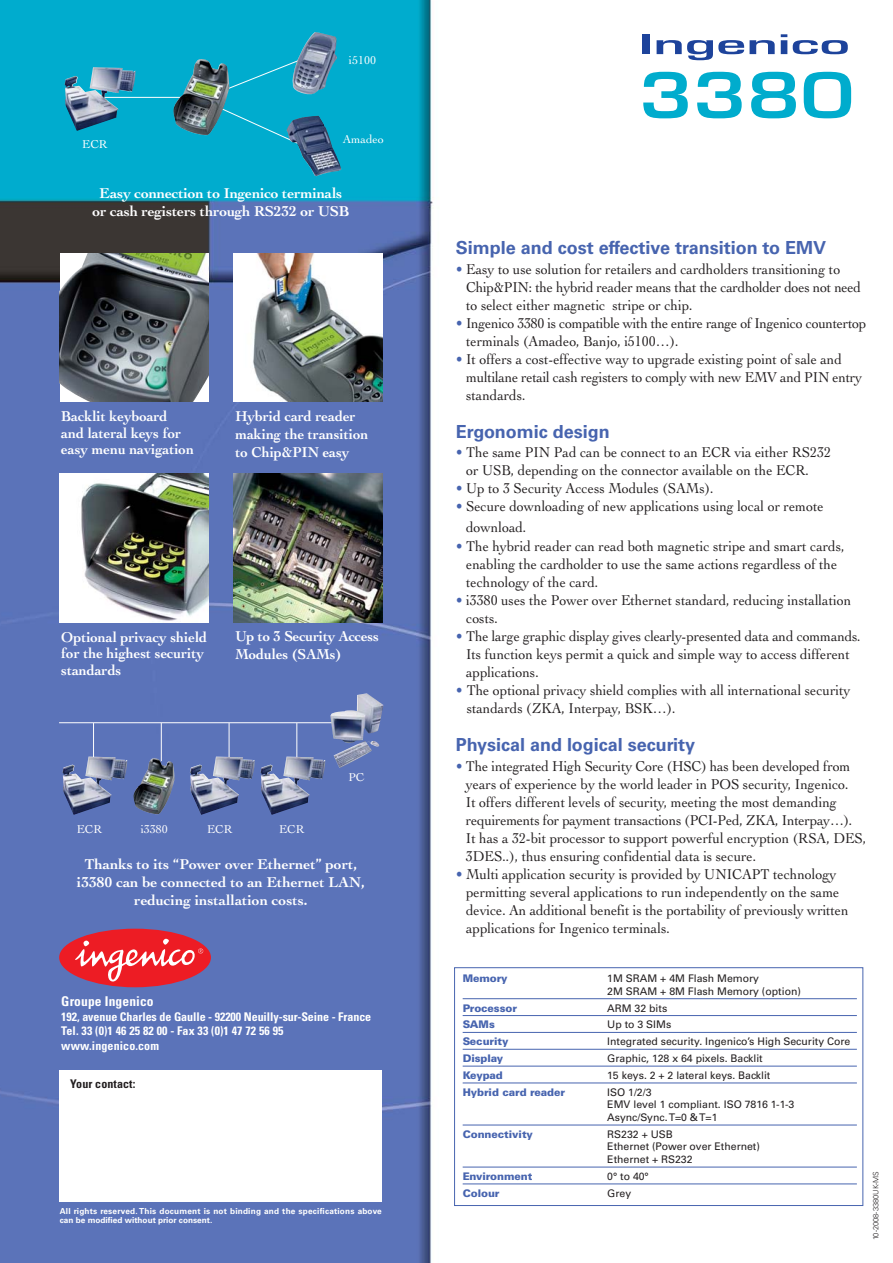
<style>
.page{position:relative;width:893px;height:1263px;background:#fff}
.page>*{position:absolute;margin:0;border:0;box-sizing:border-box;transform-origin:0 0}
.t1{font:600 61.2px "Eurostile";color:#00accd;scale:1.25 1}
.t2{font:600 26.4px "Eurostile";color:#1d439b;scale:2 1}
.t3{font:700 18px "Univers";color:#4764af}
.t4{font:15px/18px "Cochin";color:#231f20;scale:.93 1}
.t5{font:700 15px/16.5px "Cochin";color:#fff;scale:.95 1}
.t6{font:700 15px/18px "Cochin";color:#fff;text-align:center}
.t7{font:15px/18px "Cochin";letter-spacing:-.02em;color:#231f20;scale:.93 1}
.t8{font:700 condensed 13.5px "Univers";letter-spacing:.01em;color:#fff}
.t9{font:700 condensed 12px/14.4px "Univers";letter-spacing:-.005em;color:#fff}
.t10{font:12px "Cochin";color:#fff}
.t11{font:700 condensed 12px "Univers";letter-spacing:.01em;color:#231f20}
.t12{font:10.5px/12.6px "Univers";color:#231f20}
.t13{font:900 10.5px "Univers";letter-spacing:-.005em;color:#4764af}
.t14{font:700 8.25px/9.9px "Univers";letter-spacing:.02em;color:#fff}
.t15{font:300 7.5px "Univers";color:#231f20}
.s1{color:#4764af}
</style>
<div class="page">
<img style="left:0;top:0;width:864px;height:1263px">
<div style="left:454px;top:967px;width:409px;height:239px;border:1px solid #4764af"></div>
<hr style="left:463px;top:998px;width:394px;height:1px;background:#4764af">
<hr style="left:463px;top:1015px;width:394px;height:1px;background:#4764af">
<hr style="left:463px;top:1032px;width:394px;height:1px;background:#4764af">
<hr style="left:463px;top:1049px;width:394px;height:1px;background:#4764af">
<hr style="left:463px;top:1066px;width:394px;height:1px;background:#4764af">
<hr style="left:463px;top:1083px;width:394px;height:1px;background:#4764af">
<hr style="left:463px;top:1125px;width:394px;height:1px;background:#4764af">
<hr style="left:463px;top:1167px;width:394px;height:1px;background:#4764af">
<hr style="left:463px;top:1184px;width:394px;height:1px;background:#4764af">
<div style="left:60px;top:1070px;width:322px;height:132px;background:#fff"></div>
<img style="left:60px;top:253px;width:149px;height:149px">
<img style="left:234px;top:253px;width:149px;height:149px">
<img style="left:60px;top:473px;width:149px;height:149px">
<img style="left:234px;top:473px;width:149px;height:149px">
<hr style="left:59px;top:722px;width:277px;height:1px;background:#fff">
<div style="left:220px;top:58px;width:72px;height:34px;background:#00acce"></div>
<div style="left:220px;top:108px;width:84px;height:39px;background:#00acce"></div>
<img style="left:292px;top:32px;width:46px;height:63px">
<img style="left:287px;top:116px;width:54px;height:60px">
<hr style="left:93px;top:723px;width:1px;height:38px;background:#fff">
<hr style="left:161px;top:723px;width:1px;height:38px;background:#fff">
<hr style="left:229px;top:723px;width:1px;height:38px;background:#fff">
<hr style="left:296px;top:723px;width:1px;height:38px;background:#fff">
<img style="left:62px;top:757px;width:65px;height:58px">
<img style="left:190px;top:757px;width:65px;height:58px">
<img style="left:260px;top:757px;width:65px;height:58px">
<img style="left:330px;top:693px;width:53px;height:75px">
<hr style="left:95px;top:97px;width:118px;height:1px;background:#fff">
<img style="left:65px;top:67px;width:71px;height:64px">
<img style="left:173px;top:59px;width:56px;height:76px">
<img style="left:133px;top:758px;width:42px;height:56px">
<div style="left:59px;top:929px;width:152px;height:58px;background:#ed1c24;border-radius:50%"></div>
<svg style="left:73px;top:939px;width:130px;height:43px"></svg>
<p class="t10" style="left:82px;top:139px;width:27px">ECR</p>
<p class="t10" style="left:349px;top:56px;width:29px">i5100</p>
<p class="t10" style="left:343px;top:135px;width:43px">Amadeo</p>
<p class="t6" style="left:93px;top:186px;width:258px">Easy connection to Ingenico terminals or cash registers through RS232 or USB</p>
<p class="t5" style="left:61px;top:410px;width:141px">Backlit keyboard and lateral keys for easy menu navigation</p>
<p class="t5" style="left:235px;top:408px;width:141px;line-height:18px">Hybrid card reader making the transition to Chip&amp;PIN easy</p>
<p class="t5" style="left:61px;top:630px;width:155px">Optional privacy shield for the highest security standards</p>
<p class="t5" style="left:235px;top:628px;width:153px;line-height:18px">Up to 3 Security Access<br>Modules (SAMs)</p>
<p class="t10" style="left:348px;top:772px;width:18px">PC</p>
<p class="t10" style="left:77px;top:824px;width:27px">ECR</p>
<p class="t10" style="left:141px;top:824px;width:29px">i3380</p>
<p class="t10" style="left:207px;top:824px;width:27px">ECR</p>
<p class="t10" style="left:279px;top:824px;width:27px">ECR</p>
<p class="t6" style="left:77px;top:856px;width:290px">Thanks to its “Power over Ethernet” port, i3380 can be connected to an Ethernet LAN, reducing installation costs.</p>
<p class="t8" style="left:61px;top:996px;width:94px">Groupe Ingenico</p>
<p class="t9" style="left:61px;top:1011px;width:311px">192, avenue Charles de Gaulle - 92200 Neuilly-sur-Seine - France<br>Tel. 33 (0)1 46 25 82 00 - Fax 33 (0)1 47 72 56 95 www.ingenico.com</p>
<p class="t11" style="left:70px;top:1079px;width:67px">Your contact:</p>
<p class="t14" style="left:60px;top:1206px;width:324px">All rights reserved. This document is not binding and the specifications above can be modified without prior consent.</p>
<h2 class="t2" style="left:639px;top:34px;width:107px">Ingenico</h2>
<h1 class="t1" style="left:639px;top:72px;width:174px">3380</h1>
<p class="t3" style="left:456px;top:241px;width:372px">Simple and cost effective transition to EMV</p>
<p class="t4" style="left:466px;top:261px;width:426px;text-indent:-10px"><span class="s1">•</span> Easy to use solution for retailers and cardholders transitioning to<br>Chip&amp;PIN: the hybrid reader means that the cardholder does not need to select either magnetic stripe or chip.</p>
<p class="t7" style="left:466px;top:315px;width:432px;text-indent:-10px"><span class="s1">•</span> Ingenico 3380 is compatible with the entire range of Ingenico countertop terminals (Amadeo, Banjo, i5100…).</p>
<p class="t4" style="left:466px;top:351px;width:427px;text-indent:-10px"><span class="s1">•</span> It offers a cost-effective way to upgrade existing point of sale and multilane retail cash registers to comply with new EMV and PIN entry standards.</p>
<p class="t3" style="left:456px;top:425px;width:155px">Ergonomic design</p>
<p class="t4" style="left:466px;top:445px;width:394px;text-indent:-10px"><span class="s1">•</span> The same PIN Pad can be connect to an ECR via either RS232 or USB, depending on the connector available on the ECR.</p>
<p class="t4" style="left:456px;top:481px;width:279px"><span class="s1">•</span> Up to 3 Security Access Modules (SAMs).</p>
<p class="t4" style="left:466px;top:498px;width:386px;line-height:20.2px;text-indent:-10px"><span class="s1">•</span> Secure downloading of new applications using local or remote download.</p>
<p class="t4" style="left:466px;top:539px;width:408px;text-indent:-10px"><span class="s1">•</span> The hybrid reader can read both magnetic stripe and smart cards, enabling the cardholder to use the same actions regardless of the technology of the card.</p>
<p class="t4" style="left:466px;top:593px;width:415px;text-indent:-10px"><span class="s1">•</span> i3380 uses the Power over Ethernet standard, reducing installation costs.</p>
<p class="t4" style="left:466px;top:629px;width:426px;text-indent:-10px"><span class="s1">•</span> The large graphic display gives clearly-presented data and commands.<br>Its function keys permit a quick and simple way to access different applications.</p>
<p class="t4" style="left:467px;top:683px;width:414px;text-indent:-11px"><span class="s1">•</span> The optional privacy shield complies with all international security standards (ZKA, Interpay, BSK…).</p>
<p class="t3" style="left:456px;top:738px;width:241px">Physical and logical security</p>
<p class="t4" style="left:466px;top:758px;width:432px;text-indent:-10px"><span class="s1">•</span> The integrated High Security Core (HSC) has been developed from years of experience by the world leader in POS security, Ingenico.<br>It offers different levels of security, meeting the most demanding requirements for payment transactions (PCI-Ped, ZKA, Interpay…).<br>It has a 32-bit processor to support powerful encryption (RSA, DES, 3DES..), thus ensuring confidential data is secure.</p>
<p class="t4" style="left:466px;top:866px;width:413px;text-indent:-10px"><span class="s1">•</span> Multi application security is provided by UNICAPT technology permitting several applications to run independently on the same device. An additional benefit is the portability of previously written applications for Ingenico terminals.</p>
<p class="t13" style="left:463px;top:974px;width:46px">Memory</p>
<p class="t12" style="left:607px;top:973px;width:195px">1M SRAM + 4M Flash Memory<br>2M SRAM + 8M Flash Memory (option)</p>
<p class="t13" style="left:463px;top:1004px;width:56px">Processor</p>
<p class="t12" style="left:607px;top:1002px;width:62px">ARM 32 bits</p>
<p class="t13" style="left:463px;top:1021px;width:34px">SAMs</p>
<p class="t12" style="left:607px;top:1019px;width:66px">Up to 3 SIMs</p>
<p class="t13" style="left:463px;top:1038px;width:47px">Security</p>
<p class="t12" style="left:607px;top:1036px;width:245px">Integrated security. Ingenico’s High Security Core</p>
<p class="t13" style="left:463px;top:1054px;width:42px">Display</p>
<p class="t12" style="left:607px;top:1053px;width:157px">Graphic, 128 x 64 pixels. Backlit</p>
<p class="t13" style="left:463px;top:1071px;width:42px">Keypad</p>
<p class="t12" style="left:607px;top:1070px;width:165px">15 keys. 2 + 2 lateral keys. Backlit</p>
<p class="t13" style="left:463px;top:1088px;width:104px">Hybrid card reader</p>
<p class="t12" style="left:607px;top:1087px;width:189px">ISO 1/2/3<br>EMV level 1 compliant. ISO 7816 1-1-3<br>Async/Sync. T=0 &amp; T=1</p>
<p class="t13" style="left:463px;top:1130px;width:72px">Connectivity</p>
<p class="t12" style="left:607px;top:1129px;width:154px">RS232 + USB<br>Ethernet (Power over Ethernet)<br>Ethernet + RS232</p>
<p class="t13" style="left:463px;top:1172px;width:71px">Environment</p>
<p class="t12" style="left:607px;top:1171px;width:43px">0° to 40°</p>
<p class="t13" style="left:463px;top:1189px;width:38px">Colour</p>
<p class="t12" style="left:607px;top:1188px;width:25px">Grey</p>
<p class="t15" style="left:873px;top:1240px;width:71px;rotate:-90deg">10-2008-3380UK-MS</p>
</div>
